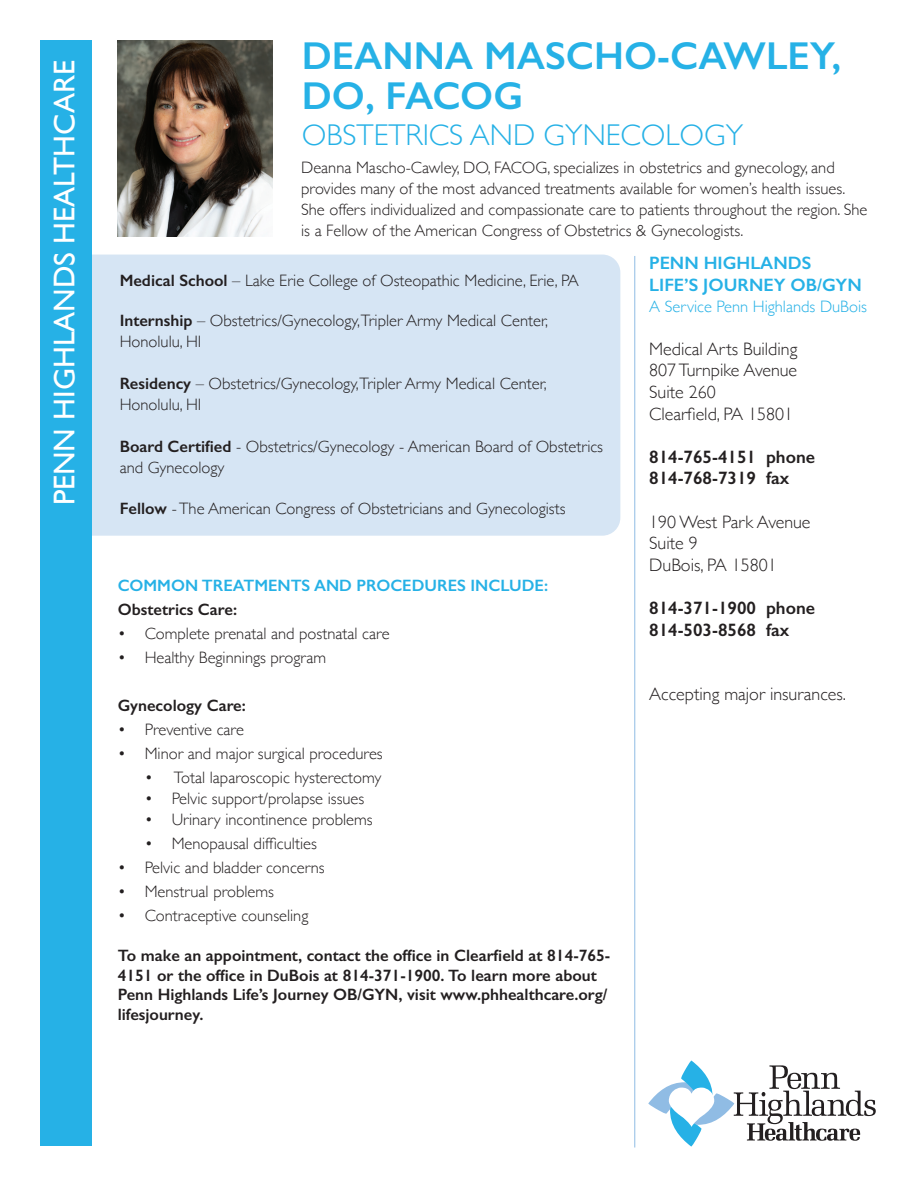
<style>
.page{position:relative;width:918px;height:1188px;background:#fff}
.page>*{position:absolute;margin:0;border:0;box-sizing:border-box;transform-origin:0 0}
.t1{font:600 39px/40.5px "Gill Sans";color:#26b1e6}
.t2{font:300 30px "Gill Sans";color:#26b1e6}
.t3{font:30px "Gill Sans";color:#fff}
.t4{font:300 18px/21.6px "Gill Sans";color:#231f20}
.t5{font:600 18px/21.6px "Gill Sans";color:#231f20}
.t6{font:600 18px/21.6px "Gill Sans";color:#26b1e6}
.t7{font:300 16.5px/21px "Gill Sans";color:#231f20}
.t8{font:600 16.5px/19.5px "Gill Sans";color:#231f20}
.t9{font:600 16.5px "Gill Sans";color:#26b1e6}
.t10{font:300 16.5px "Gill Sans";color:#26b1e6}
.s1{font-weight:600}
</style>
<div class="page">
<img style="left:118px;top:40px;width:154px;height:196px">
<div style="left:59px;top:255px;width:561px;height:281px;background:#d6e5f4;border-radius:18px"></div>
<div style="left:40px;top:41px;width:52px;height:1105px;background:#26b1e6"></div>
<hr style="left:634px;top:256px;width:1px;height:892px;background:#90bce4">
<svg style="left:648px;top:1060px;width:228px;height:86px"></svg>
<h2 class="t3" style="left:47px;top:505px;width:447px;rotate:-90deg">PENN HIGHLANDS HEALTHCARE</h2>
<h1 class="t1" style="left:302px;top:35px;width:541px">DEANNA MASCHO-CAWLEY,<br>DO, FACOG</h1>
<h2 class="t2" style="left:302px;top:112px;width:443px">OBSTETRICS AND GYNECOLOGY</h2>
<p class="t7" style="left:301px;top:157px;width:568px">Deanna Mascho-Cawley, DO, FACOG, specializes in obstetrics and gynecology, and provides many of the most advanced treatments available for women’s health issues.<br>She offers individualized and compassionate care to patients throughout the region. She is a Fellow of the American Congress of Obstetrics &amp; Gynecologists.</p>
<p class="t7" style="left:120px;top:269px;width:461px"><span class="s1">Medical School</span> – Lake Erie College of Osteopathic Medicine, Erie, PA</p>
<p class="t7" style="left:120px;top:310px;width:430px"><span class="s1">Internship</span> – Obstetrics/Gynecology,Tripler Army Medical Center,<br>Honolulu, HI</p>
<p class="t7" style="left:120px;top:373px;width:428px"><span class="s1">Residency</span> – Obstetrics/Gynecology,Tripler Army Medical Center,<br>Honolulu, HI</p>
<p class="t7" style="left:120px;top:436px;width:485px"><span class="s1">Board Certified</span> - Obstetrics/Gynecology - American Board of Obstetrics and Gynecology</p>
<p class="t7" style="left:120px;top:497px;width:447px"><span class="s1">Fellow</span> - The American Congress of Obstetricians and Gynecologists</p>
<p class="t9" style="left:118px;top:575px;width:432px">COMMON TREATMENTS AND PROCEDURES INCLUDE:</p>
<p class="t8" style="left:118px;top:599px;width:121px">Obstetrics Care:</p>
<p class="t7" style="left:118px;top:622px;width:273px">• Complete prenatal and postnatal care</p>
<p class="t7" style="left:118px;top:646px;width:210px">• Healthy Beginnings program</p>
<p class="t8" style="left:118px;top:695px;width:130px">Gynecology Care:</p>
<p class="t7" style="left:118px;top:718px;width:128px">• Preventive care</p>
<p class="t7" style="left:118px;top:742px;width:267px">• Minor and major surgical procedures</p>
<p class="t7" style="left:145px;top:766px;width:238px">• Total laparoscopic hysterectomy</p>
<p class="t7" style="left:145px;top:787px;width:221px">• Pelvic support/prolapse issues</p>
<p class="t7" style="left:145px;top:808px;width:229px">• Urinary incontinence problems</p>
<p class="t7" style="left:145px;top:832px;width:174px">• Menopausal difficulties</p>
<p class="t7" style="left:118px;top:856px;width:208px">• Pelvic and bladder concerns</p>
<p class="t7" style="left:118px;top:880px;width:158px">• Menstrual problems</p>
<p class="t7" style="left:118px;top:904px;width:192px">• Contraceptive counseling</p>
<p class="t8" style="left:118px;top:946px;width:494px">To make an appointment, contact the office in Clearfield at 814-765- 4151 or the office in DuBois at 814-371-1900. To learn more about Penn Highlands Life’s Journey OB/GYN, visit www.phhealthcare.org/ lifesjourney.</p>
<p class="t6" style="left:649px;top:252px;width:214px">PENN HIGHLANDS<br>LIFE’S JOURNEY OB/GYN</p>
<p class="t10" style="left:649px;top:294px;width:219px">A Service Penn Highlands DuBois</p>
<p class="t4" style="left:649px;top:337px;width:150px">Medical Arts Building<br>807 Turnpike Avenue<br>Suite 260<br>Clearfield, PA 15801</p>
<p class="t5" style="left:649px;top:446px;width:167px">814-765-4151 phone<br>814-768-7319 fax</p>
<p class="t4" style="left:649px;top:510px;width:163px">190 West Park Avenue<br>Suite 9<br>DuBois, PA 15801</p>
<p class="t5" style="left:649px;top:597px;width:167px">814-371-1900 phone<br>814-503-8568 fax</p>
<p class="t4" style="left:649px;top:683px;width:198px">Accepting major insurances.</p>
</div>
